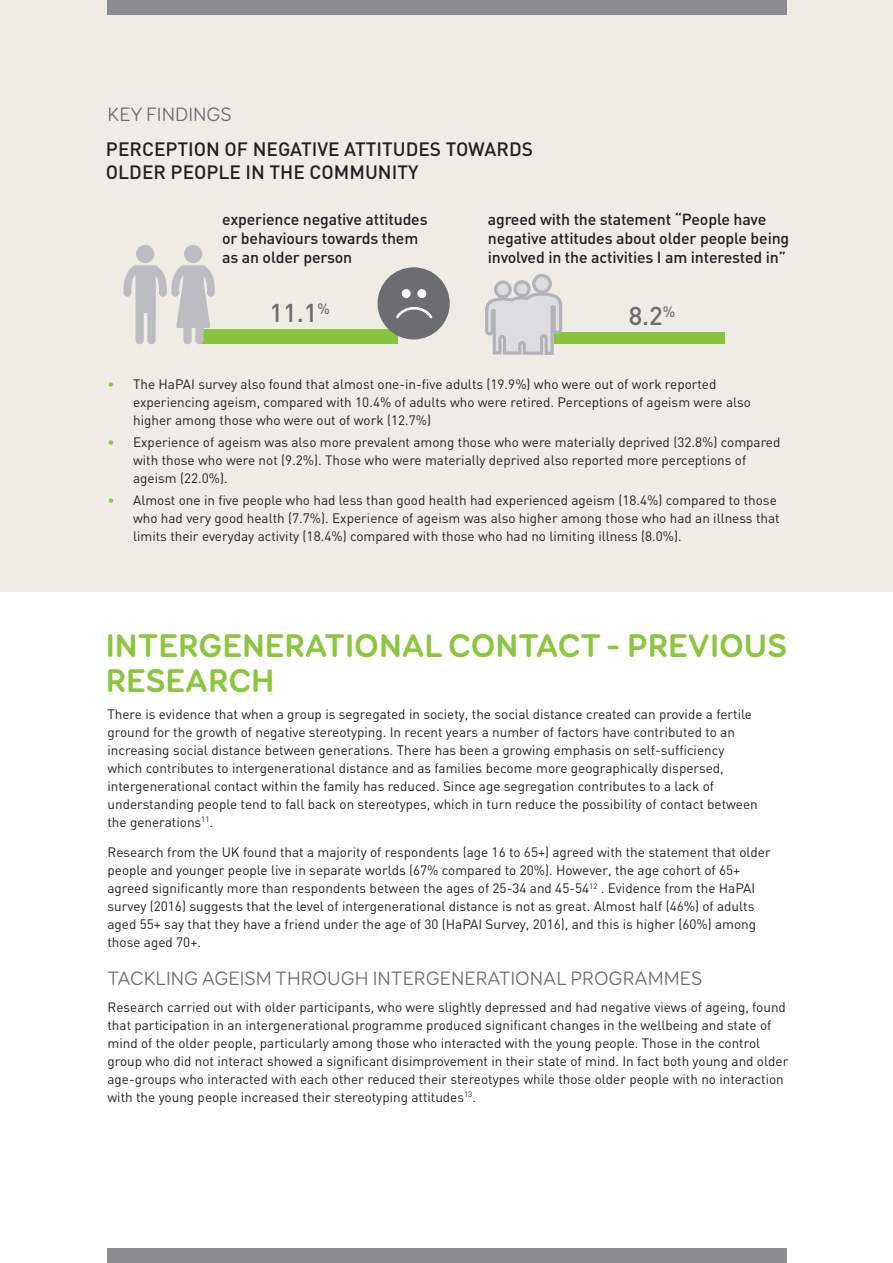
<style>
.page{position:relative;width:893px;height:1263px;background:#fff}
.page>*{position:absolute;margin:0;border:0;box-sizing:border-box;transform-origin:0 0}
.t1{font:700 33px/34.5px "Booster Next FY";color:#8bc63e}
.t2{font:500 25.5px "DIN";color:#6c6d70}
.body_copy{font:19.5px "Booster Next FY";color:#6c6d70}
.H3_black{font:19.5px "Booster Next FY";color:#6c6d70}
.t3{font:500 19.05px/23px "DIN";color:#231f20}
.t4{font:500 15.9px/19px "DIN";letter-spacing:-.01em;color:#231f20}
.body_copy-2{font:13.5px/18px "DIN";color:#231f20}
.s1{color:#8bc63e}
</style>
<div class="page">
<div style="left:0;top:0;width:893px;height:591px;background:#efece6"></div>
<div style="left:202px;top:329px;width:196px;height:15px;background:#8ac43e"></div>
<div style="left:378px;top:267px;width:72px;height:72px;background:#6c6d70;border-radius:50%"></div>
<svg style="left:396px;top:307px;width:37px;height:12px"></svg>
<div style="left:402px;top:289px;width:9px;height:9px;background:#fff;border-radius:50%"></div>
<div style="left:417px;top:289px;width:9px;height:9px;background:#fff;border-radius:50%"></div>
<div style="left:554px;top:332px;width:171px;height:12px;background:#8ac43e"></div>
<div style="left:532px;top:274px;width:20px;height:20px;border:3px solid #b2b3b7;border-radius:50%"></div>
<svg style="left:485px;top:278px;width:78px;height:77px"></svg>
<div style="left:136px;top:245px;width:18px;height:18px;background:#bcbdc0;border-radius:50%"></div>
<div style="left:184px;top:245px;width:18px;height:18px;background:#bcbdc0;border-radius:50%"></div>
<svg style="left:123px;top:265px;width:92px;height:80px"></svg>
<div style="left:107px;top:0;width:680px;height:15px;background:#8a8c8f"></div>
<div style="left:107px;top:1248px;width:680px;height:15px;background:#8a8c8f"></div>
<p class="H3_black" style="left:108px;top:103px;width:126px">KEY FINDINGS</p>
<p class="t3" style="left:106px;top:137px;width:429px">PERCEPTION OF NEGATIVE ATTITUDES TOWARDS<br>OLDER PEOPLE IN THE COMMUNITY</p>
<p class="t4" style="left:222px;top:209px;width:207px">experience negative attitudes or behaviours towards them as an older person</p>
<p class="t4" style="left:488px;top:209px;width:303px">agreed with the statement “People have negative attitudes about older people being involved in the activities I am interested in”</p>
<p class="t2" style="left:270px;top:297px;width:62px">11.1<sup>%</sup></p>
<p class="t2" style="left:629px;top:300px;width:48px">8.2<sup>%</sup></p>
<p class="body_copy-2" style="left:133px;top:375px;width:619px;text-indent:-26px"><span class="s1">•</span> The HaPAI survey also found that almost one-in-five adults (19.9%) who were out of work reported experiencing ageism, compared with 10.4% of adults who were retired. Perceptions of ageism were also higher among those who were out of work (12.7%)</p>
<p class="body_copy-2" style="left:133px;top:433px;width:649px;text-indent:-26px"><span class="s1">•</span> Experience of ageism was also more prevalent among those who were materially deprived (32.8%) compared with those who were not (9.2%). Those who were materially deprived also reported more perceptions of ageism (22.0%).</p>
<p class="body_copy-2" style="left:133px;top:491px;width:648px;text-indent:-26px"><span class="s1">•</span> Almost one in five people who had less than good health had experienced ageism (18.4%) compared to those who had very good health (7.7%). Experience of ageism was also higher among those who had an illness that limits their everyday activity (18.4%) compared with those who had no limiting illness (8.0%).</p>
<h1 class="t1" style="left:106px;top:629px;width:683px">INTERGENERATIONAL CONTACT – PREVIOUS<br>RESEARCH</h1>
<p class="body_copy-2" style="left:108px;top:704px;width:652px">There is evidence that when a group is segregated in society, the social distance created can provide a fertile ground for the growth of negative stereotyping. In recent years a number of factors have contributed to an increasing social distance between generations. There has been a growing emphasis on self-sufficiency which contributes to intergenerational distance and as families become more geographically dispersed, intergenerational contact within the family has reduced. Since age segregation contributes to a lack of understanding people tend to fall back on stereotypes, which in turn reduce the possibility of contact between the generations<sup>11</sup>.</p>
<p class="body_copy-2" style="left:108px;top:843px;width:665px">Research from the UK found that a majority of respondents (age 16 to 65+) agreed with the statement that older people and younger people live in separate worlds (67% compared to 20%). However, the age cohort of 65+ agreed significantly more than respondents between the ages of 25-34 and 45-54<sup>12</sup> . Evidence from the HaPAI survey (2016) suggests that the level of intergenerational distance is not as great. Almost half (46%) of adults aged 55+ say that they have a friend under the age of 30 (HaPAI Survey, 2016), and this is higher (60%) among those aged 70+.</p>
<p class="body_copy" style="left:108px;top:967px;width:596px">TACKLING AGEISM THROUGH INTERGENERATIONAL PROGRAMMES</p>
<p class="body_copy-2" style="left:108px;top:997px;width:682px">Research carried out with older participants, who were slightly depressed and had negative views of ageing, found that participation in an intergenerational programme produced significant changes in the wellbeing and state of mind of the older people, particularly among those who interacted with the young people. Those in the control group who did not interact showed a significant disimprovement in their state of mind. In fact both young and older age-groups who interacted with each other reduced their stereotypes while those older people with no interaction with the young people increased their stereotyping attitudes<sup>13</sup>.</p>
</div>
